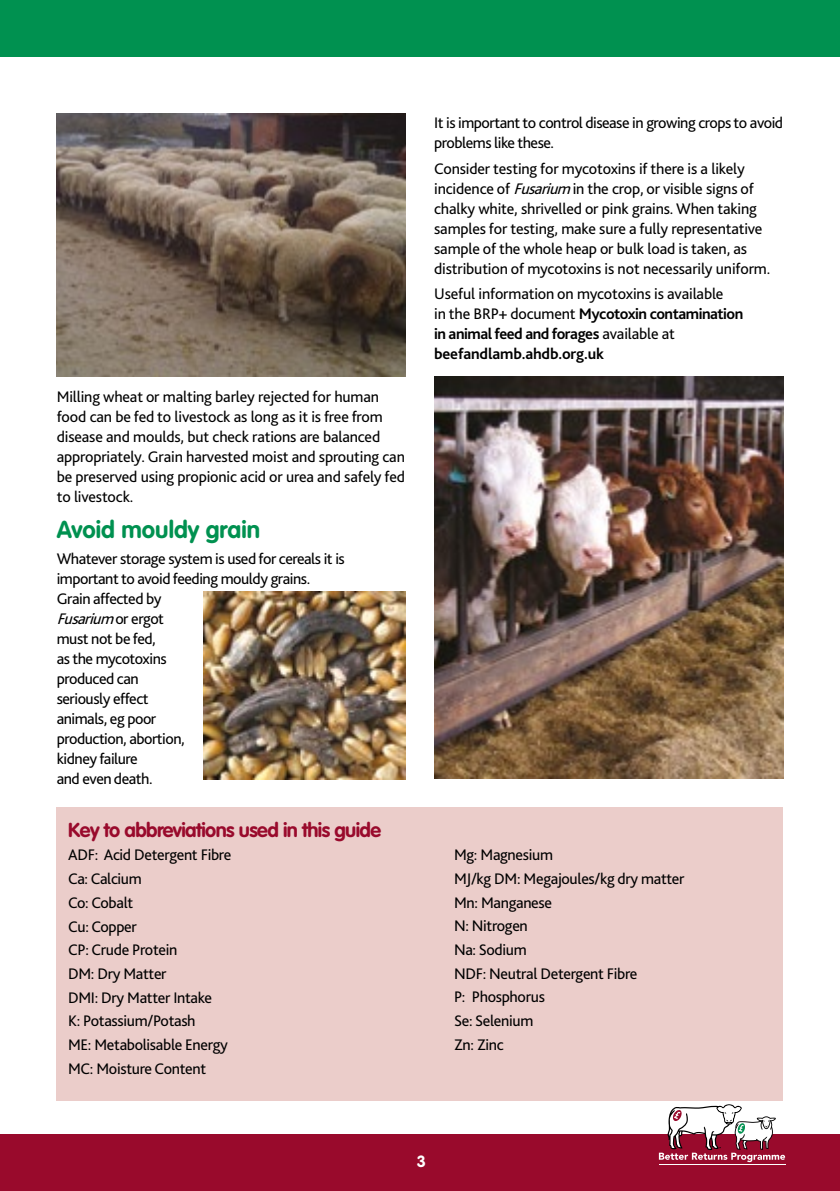
<style>
.page{position:relative;width:840px;height:1191px;background:#fff}
.page>*{position:absolute;margin:0;border:0;box-sizing:border-box;transform-origin:0 0}
.t1{font:700 24px "VAG Rounded";color:#009150}
.t2{font:700 20px "VAG Rounded";letter-spacing:-.03em;color:#990a2c}
.t3{font:16px/20px "Bliss 2";letter-spacing:-.02em;color:#000}
.t4{font:700 16px "VAG Rounded";color:#fff}
.s1{font-style:italic}
.s2{font-weight:700}
</style>
<div class="page">
<div style="left:0;top:0;width:839px;height:57px;background:#009150"></div>
<div style="left:0;top:1134px;width:839px;height:57px;background:#990a2c"></div>
<hr style="left:658px;top:1164px;width:126px;height:1px;background:#fff">
<svg style="left:658px;top:1104px;width:126px;height:58px"></svg>
<div style="left:57px;top:806px;width:725px;height:294px;background:#ebcdca"></div>
<img style="left:57px;top:113px;width:348px;height:263px">
<img style="left:434px;top:376px;width:348px;height:402px">
<img style="left:203px;top:591px;width:202px;height:188px">
<p class="t3" style="left:57px;top:386px;width:349px">Milling wheat or malting barley rejected for human food can be fed to livestock as long as it is free from disease and moulds, but check rations are balanced appropriately. Grain harvested moist and sprouting can be preserved using propionic acid or urea and safely fed to livestock.</p>
<h1 class="t1" style="left:57px;top:515px;width:205px">Avoid mouldy grain</h1>
<p class="t3" style="left:57px;top:548px;width:289px">Whatever storage system is used for cereals it is important to avoid feeding mouldy grains.<br>Grain affected by<br><span class="s1">Fusarium</span> o r e rg o t<br>must not be fed,<br>as the mycotoxins<br>produced can<br>seriously effect<br>animals, eg poor<br>production, abortion,<br>kidney failure<br>and even death.</p>
<p class="t3" style="left:434px;top:112px;width:350px">It is important to control disease in growing crops to avoid problems like these.</p>
<p class="t3" style="left:434px;top:158px;width:337px">Consider testing for mycotoxins if there is a likely incidence of <span class="s1">Fusarium</span> in the crop, or visible signs of chalky white, shrivelled or pink grains. When taking samples for testing, make sure a fully representative sample of the whole heap or bulk load is taken, as distribution of mycotoxins is not necessarily uniform.</p>
<p class="t3" style="left:434px;top:283px;width:310px">Useful information on mycotoxins is available<br>in the BRP+ document <span class="s2">Mycotoxin contamination in animal feed and forages</span> available at <span class="s2">beefandlamb.ahdb.org.uk</span></p>
<p class="t2" style="left:68px;top:818px;width:314px">Key to abbreviations used in this guide</p>
<p class="t3" style="left:68px;top:843px;width:164px;line-height:23.6px">ADF: Acid Detergent Fibre<br>Ca: Calcium<br>Co: Cobalt<br>Cu: Copper<br>CP: Crude Protein<br>DM: Dry Matter<br>DMI: Dry Matter Intake<br>K: Potassium/Potash<br>ME: Metabolisable Energy<br>MC: Moisture Content</p>
<p class="t3" style="left:454px;top:843px;width:232px;line-height:23.6px">Mg: Magnesium<br>MJ/kg DM: Megajoules/kg dry matter<br>Mn: Manganese<br>N: Nitrogen<br>Na: Sodium<br>NDF: Neutral Detergent Fibre<br>P: Phosphorus<br>Se: Selenium<br>Zn: Zinc</p>
<p class="t4" style="left:416px;top:1151px;width:11px">3</p>
</div>
